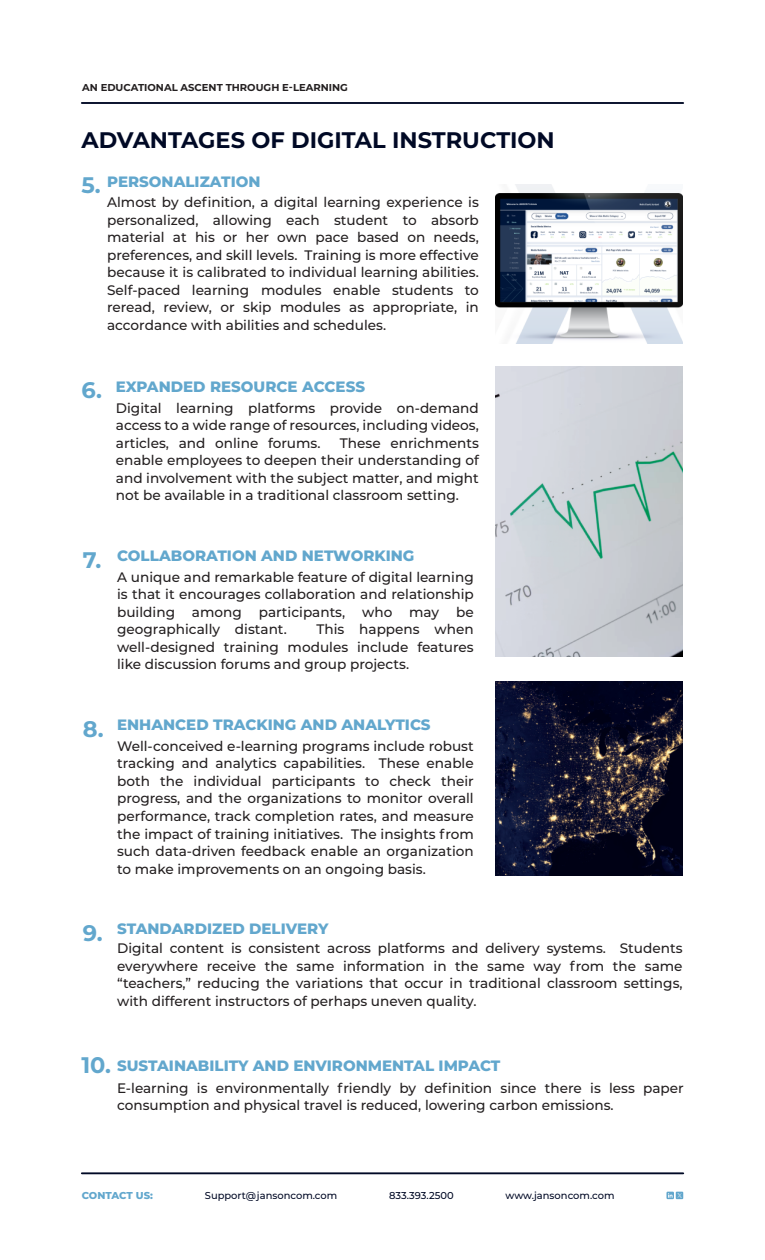
<style>
.page{position:relative;width:765px;height:1260px;background:#fff}
.page>*{position:absolute;margin:0;border:0;box-sizing:border-box;transform-origin:0 0}
.t1{font:700 22.5px "Montserrat";color:#000925}
.t2{font:800 15px "Montserrat";color:#62a7cd}
.t3{font:500 13.75px/17.5px "Montserrat";color:#231f20;text-align:justify}
.t4{font:500 10px "Montserrat";color:#000925}
.t5{font:700 10px "Montserrat";color:#231f20}
.t6{font:800 10px "Montserrat";letter-spacing:-.005em;color:#62a7cd}
.s1{font-weight:700;font-size:22.5px}
</style>
<div class="page">
<hr style="left:82px;top:102px;width:601px;height:2px;background:#000925">
<svg style="left:495px;top:366px;width:188px;height:290px;background:#c7ced3"></svg>
<img style="left:495px;top:185px;width:188px;height:159px">
<img style="left:495px;top:681px;width:188px;height:195px">
<hr style="left:82px;top:1172px;width:601px;height:2px;background:#000925">
<div style="left:666px;top:1192px;width:8px;height:7px;background:#61a6cc"></div>
<div style="left:676px;top:1192px;width:7px;height:7px;background:#61a6cc"></div>
<svg style="left:668px;top:1193px;width:14px;height:5px"></svg>
<p class="t5" style="left:82px;top:80px;width:267px">AN EDUCATIONAL ASCENT THROUGH E-LEARNING</p>
<h1 class="t1" style="left:82px;top:124px;width:475px">ADVANTAGES OF DIGITAL INSTRUCTION</h1>
<p class="t2" style="left:82px;top:170px;width:181px"><span class="s1">5.</span> PERSONALIZATION</p>
<p class="t3" style="left:107px;top:193px;width:373px">Almost by definition, a digital learning experience is personalized, allowing each student to absorb material at his or her own pace based on needs, preferences, and skill levels. Training is more effective because it is calibrated to individual learning abilities.<br>Self-paced learning modules enable students to reread, review, or skip modules as appropriate, in accordance with abilities and schedules.</p>
<p class="t2" style="left:82px;top:376px;width:285px"><span class="s1">6.</span> EXPANDED RESOURCE ACCESS</p>
<p class="t3" style="left:116px;top:398px;width:365px">Digital learning platforms provide on-demand access to a wide range of resources, including videos, articles, and online forums.</p>
<p class="t3" style="left:116px;top:433px;width:365px;text-indent:224px">These enrichments enable employees to deepen their understanding of and involvement with the subject matter, and might not be available in a traditional classroom setting.</p>
<p class="t2" style="left:83px;top:545px;width:333px"><span class="s1">7.</span> COLLABORATION AND NETWORKING</p>
<p class="t3" style="left:117px;top:568px;width:358px">A unique and remarkable feature of digital learning is that it encourages collaboration and relationship building among participants, who may be geographically distant.</p>
<p class="t3" style="left:117px;top:620px;width:358px;text-indent:199px">This happens when well-designed training modules include features like discussion forums and group projects.</p>
<p class="t2" style="left:83px;top:714px;width:349px"><span class="s1">8.</span> ENHANCED TRACKING AND ANALYTICS</p>
<p class="t3" style="left:117px;top:737px;width:358px">Well-conceived e-learning programs include robust tracking and analytics capabilities. These enable both the individual participants to check their progress, and the organizations to monitor overall performance, track completion rates, and measure the impact of training initiatives. The insights from such data-driven feedback enable an organization to make improvements on an ongoing basis.</p>
<p class="t2" style="left:83px;top:918px;width:247px"><span class="s1">9.</span> STANDARDIZED DELIVERY</p>
<p class="t3" style="left:117px;top:939px;width:567px">Digital content is consistent across platforms and delivery systems. Students everywhere receive the same information in the same way from the same “teachers,” reducing the variations that occur in traditional classroom settings, with different instructors of perhaps uneven quality.</p>
<p class="t2" style="left:82px;top:1054px;width:421px"><span class="s1">10.</span> SUSTAINABILITY AND ENVIRONMENTAL IMPACT</p>
<p class="t3" style="left:117px;top:1079px;width:568px">E-learning is environmentally friendly by definition since there is less paper consumption and physical travel is reduced, lowering carbon emissions.</p>
<p class="t6" style="left:82px;top:1188px;width:73px">CONTACT US:</p>
<p class="t4" style="left:205px;top:1188px;width:134px">Support@jansoncom.com</p>
<p class="t4" style="left:389px;top:1188px;width:66px">833.393.2500</p>
<p class="t4" style="left:506px;top:1188px;width:110px">www.jansoncom.com</p>
</div>
